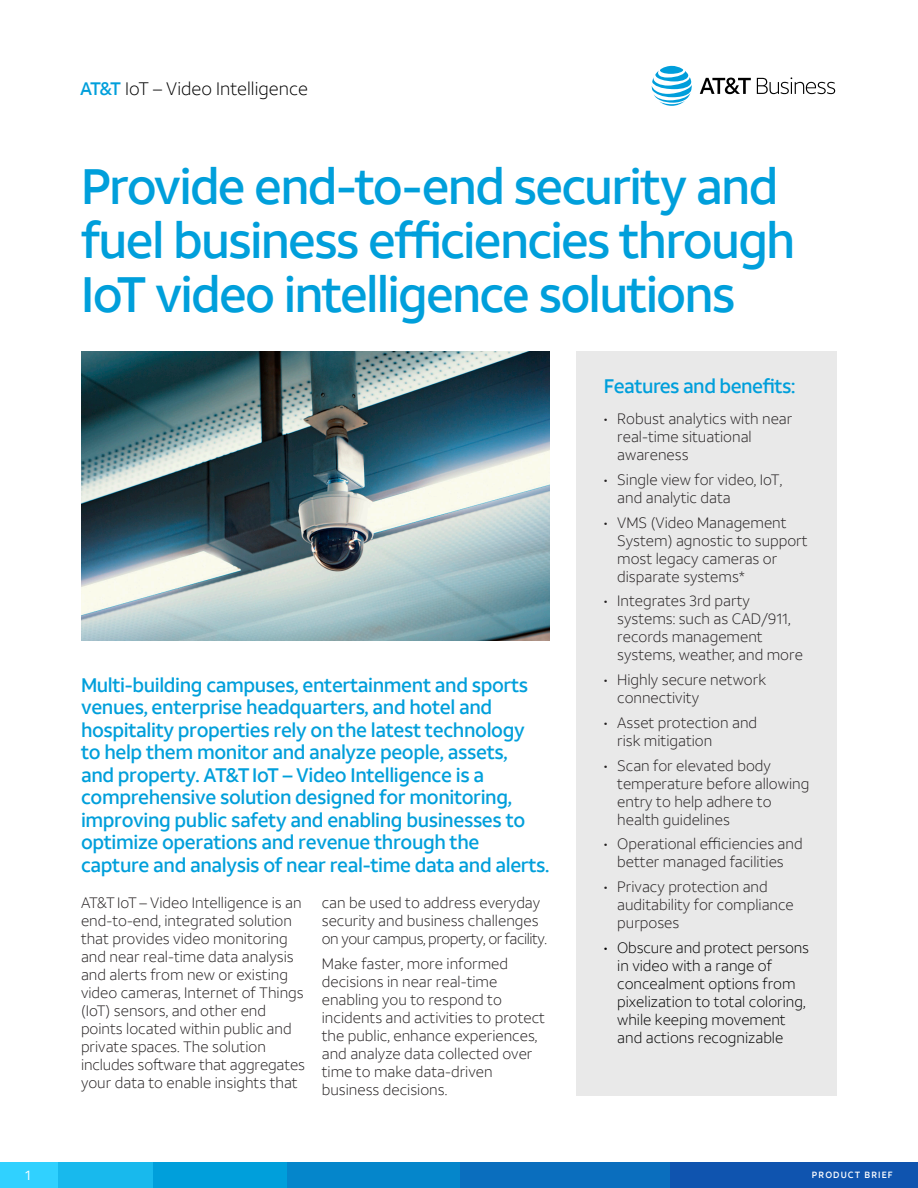
<style>
.page{position:relative;width:918px;height:1188px;background:#fff}
.page>*{position:absolute;margin:0;border:0;box-sizing:border-box;transform-origin:0 0}
.t1{font:500 49.5px/54px "ATT Aleck Sans";letter-spacing:-.035em;color:#009fdb}
.Callout{font:500 19.5px/22.5px "ATT Aleck Sans";letter-spacing:-.02em;color:#009fdb}
.Bullets{font:500 19.5px "ATT Aleck Sans";letter-spacing:-.025em;color:#009fdb}
.AT_T_type{font:300 18px "ATT Aleck Sans";color:#000}
.Bullets-2{font:300 15px/18px "ATT Aleck Sans";color:#231f20}
.t2{font:300 15px/18px "ATT Aleck Sans";color:#000}
.t3{font:13.5px "ATT Aleck Sans";color:#fff}
.t4{font:500 9px "ATT Aleck Sans";letter-spacing:.12em;color:#fff}
.s1{font-weight:500;color:#009fdb}
</style>
<div class="page">
<div style="left:669px;top:1163px;width:249px;height:25px;background:#0f54af"></div>
<div style="left:459px;top:1163px;width:211px;height:25px;background:#0a6ebe"></div>
<div style="left:287px;top:1163px;width:172px;height:25px;background:#0586cb"></div>
<div style="left:153px;top:1163px;width:134px;height:25px;background:#009fdb"></div>
<div style="left:57px;top:1163px;width:96px;height:25px;background:#18b9ed"></div>
<div style="left:0;top:1162px;width:57px;height:26px;background:#30d1ff"></div>
<svg style="left:652px;top:66px;width:40px;height:40px"></svg>
<svg style="left:700px;top:78px;width:51px;height:16px"></svg>
<svg style="left:757px;top:77px;width:78px;height:17px"></svg>
<div style="left:577px;top:351px;width:260px;height:745px;background:#e9e9e9"></div>
<img style="left:81px;top:351px;width:469px;height:289px">
<p class="AT_T_type" style="left:80px;top:77px;width:229px"><span class="s1">AT&amp;T</span> IoT – Video Intelligence</p>
<p class="t1" style="left:81px;top:160px;width:716px">Provide end-to-end security and fuel business efficiencies through<br>IoT video intelligence solutions</p>
<p class="Callout" style="left:81px;top:674px;width:470px">Multi-building campuses, entertainment and sports venues, enterprise headquarters, and hotel and hospitality properties rely on the latest technology<br>to help them monitor and analyze people, assets,<br>and property. AT&amp;T IoT – Video Intelligence is a comprehensive solution designed for monitoring, improving public safety and enabling businesses to optimize operations and revenue through the capture and analysis of near real-time data and alerts.</p>
<p class="Bullets-2" style="left:81px;top:894px;width:225px">AT&amp;T IoT – Video Intelligence is an end-to-end, integrated solution that provides video monitoring and near real-time data analysis and alerts from new or existing video cameras, Internet of Things (IoT) sensors, and other end points located within public and private spaces. The solution includes software that aggregates your data to enable insights that</p>
<p class="Bullets-2" style="left:322px;top:894px;width:227px">can be used to address everyday security and business challenges on your campus, property, or facility.</p>
<p class="Bullets-2" style="left:322px;top:955px;width:225px">Make faster, more informed decisions in near real-time enabling you to respond to incidents and activities to protect the public, enhance experiences, and analyze data collected over time to make data-driven business decisions.</p>
<p class="Bullets" style="left:604px;top:374px;width:193px">Features and benefits:</p>
<p class="Bullets-2" style="left:617px;top:410px;width:177px;text-indent:-14px">• Robust analytics with near real-time situational awareness</p>
<p class="Bullets-2" style="left:617px;top:471px;width:167px;text-indent:-14px">• Single view for video, IoT, and analytic data</p>
<p class="Bullets-2" style="left:617px;top:513px;width:192px;text-indent:-14px">• VMS (Video Management<br>System) agnostic to support most legacy cameras or disparate systems*</p>
<p class="Bullets-2" style="left:617px;top:592px;width:187px;text-indent:-14px">• Integrates 3rd party systems: such as CAD/911, records management systems, weather, and more</p>
<p class="Bullets-2" style="left:617px;top:671px;width:150px;text-indent:-14px">• Highly secure network connectivity</p>
<p class="Bullets-2" style="left:617px;top:714px;width:142px;text-indent:-14px">• Asset protection and risk mitigation</p>
<p class="Bullets-2" style="left:617px;top:756px;width:194px;text-indent:-14px">• Scan for elevated body temperature before allowing entry to help adhere to health guidelines</p>
<p class="Bullets-2" style="left:604px;top:835px;width:201px;text-align:center">• Operational efficiencies and better managed facilities</p>
<p class="Bullets-2" style="left:617px;top:878px;width:178px;text-indent:-14px">• Privacy protection and auditability for compliance purposes</p>
<p class="t2" style="left:617px;top:939px;width:193px;text-indent:-14px">• Obscure and protect persons in video with a range of concealment options from pixelization to total coloring, while keeping movement and actions recognizable</p>
<p class="t3" style="left:25px;top:1167px;width:7px">1</p>
<p class="t4" style="left:812px;top:1169px;width:82px">PRODUCT BRIEF</p>
</div>
